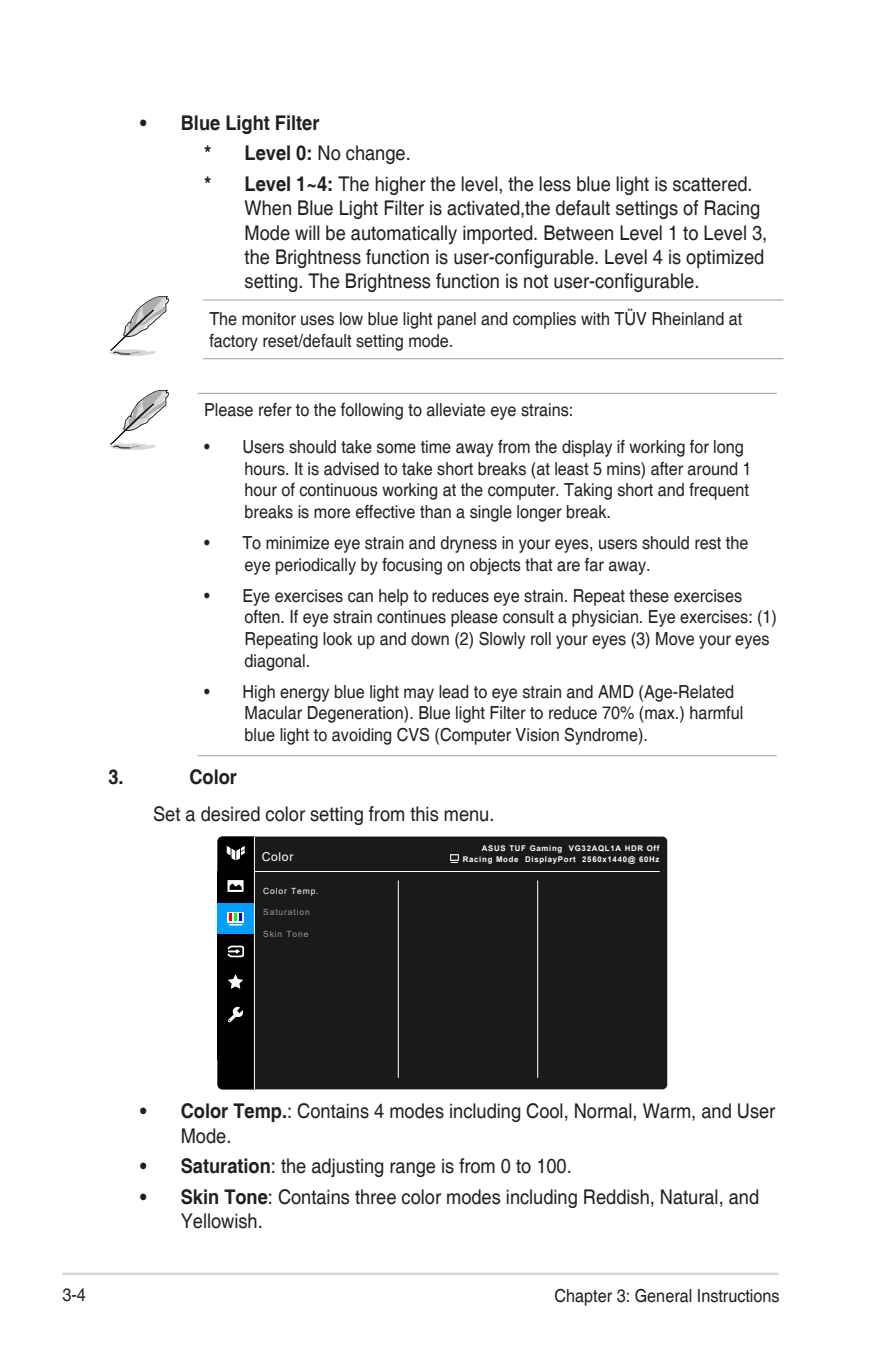
<style>
.page{position:relative;width:893px;height:1346px;background:#fff}
.page>*{position:absolute;margin:0;border:0;box-sizing:border-box;transform-origin:0 0}
.List{font:20.25px/24.3px "Helvetica";color:#231f20;scale:.9 1}
.t1{font:700 20.25px "Helvetica";color:#231f20;scale:.9 1}
.Message{font:18px/21.6px "Helvetica";color:#231f20;scale:.9 1}
.Message_first{font:18px "Helvetica";color:#231f20;scale:.9 1}
.t2{font:12.15px "Arial";letter-spacing:.05em;color:#fff}
.t3{font:8.55px "Arial";letter-spacing:.1em;color:#999}
.t4{font:8.55px "Arial";letter-spacing:.1em;color:#fff}
.t5{font:700 7.88px "Arial";letter-spacing:.09em;color:#fff}
.s1{font-weight:700}
</style>
<div class="page">
<hr style="left:63px;top:1272px;width:715px;height:3px;background:#d1d2d4">
<hr style="left:198px;top:393px;width:579px;height:1px;background:#a8a9ad">
<hr style="left:198px;top:755px;width:579px;height:1px;background:#a8a9ad">
<hr style="left:203px;top:299px;width:580px;height:1px;background:#a8a9ad">
<hr style="left:203px;top:358px;width:580px;height:1px;background:#a8a9ad">
<svg style="left:109px;top:296px;width:60px;height:60px"></svg>
<svg style="left:109px;top:390px;width:60px;height:60px"></svg>
<div style="left:255px;top:836px;width:412px;height:253px;background:#1a1a1a"></div>
<hr style="left:255px;top:871px;width:405px;height:1px;background:#fff">
<hr style="left:398px;top:880px;width:1px;height:198px;background:#fff">
<hr style="left:537px;top:880px;width:1px;height:198px;background:#fff">
<svg style="left:450px;top:854px;width:9px;height:9px"></svg>
<svg style="left:218px;top:836px;width:37px;height:253px"></svg>
<p class="t1" style="left:140px;top:110px;width:201px">• Blue Light Filter</p>
<p class="List" style="left:204px;top:142px;width:231px"><span class="s1">* Level 0:</span> No change.</p>
<p class="List" style="left:245px;top:172px;width:582px;text-indent:-40px"><span class="s1">* Level 1~4:</span> The higher the level, the less blue light is scattered.<br>When Blue Light Filter is activated,the default settings of Racing Mode will be automatically imported. Between Level 1 to Level 3, the Brightness function is user-configurable. Level 4 is optimized setting. The Brightness function is not user-configurable.</p>
<p class="Message" style="left:209px;top:308px;width:594px">The monitor uses low blue light panel and complies with TÜV Rheinland at factory reset/default setting mode.</p>
<p class="Message_first" style="left:204px;top:399px;width:412px">Please refer to the following to alleviate eye strains:</p>
<p class="Message" style="left:245px;top:436px;width:565px;text-indent:-40px">• Users should take some time away from the display if working for long hours. It is advised to take short breaks (at least 5 mins) after around 1 hour of continuous working at the computer. Taking short and frequent breaks is more effective than a single longer break.</p>
<p class="Message" style="left:245px;top:532px;width:561px;text-indent:-40px">• To minimize eye strain and dryness in your eyes, users should rest the eye periodically by focusing on objects that are far away.</p>
<p class="Message" style="left:245px;top:585px;width:593px;text-indent:-40px">• Eye exercises can help to reduces eye strain. Repeat these exercises often. If eye strain continues please consult a physician. Eye exercises: (1)<br>Repeating look up and down (2) Slowly roll your eyes (3) Move your eyes diagonal.</p>
<p class="Message" style="left:245px;top:681px;width:556px;text-indent:-40px">• High energy blue light may lead to eye strain and AMD (Age-Related<br>Macular Degeneration). Blue light Filter to reduce 70% (max.) harmful blue light to avoiding CVS (Computer Vision Syndrome).</p>
<p class="t1" style="left:108px;top:765px;width:18px">3.</p>
<p class="t1" style="left:189px;top:765px;width:54px">Color</p>
<p class="List" style="left:153px;top:803px;width:381px">Set a desired color setting from this menu.</p>
<p class="t5" style="left:482px;top:843px;width:179px">ASUS TUF Gaming VG32AQL1A HDR Off</p>
<p class="t2" style="left:262px;top:848px;width:33px">Color</p>
<p class="t5" style="left:463px;top:853px;width:198px">Racing Mode DisplayPort 2560x1440@ 60Hz</p>
<p class="t4" style="left:263px;top:885px;width:57px">Color Temp.</p>
<p class="t3" style="left:263px;top:906px;width:48px">Saturation</p>
<p class="t3" style="left:263px;top:927px;width:47px">Skin Tone</p>
<p class="List" style="left:181px;top:1100px;width:662px;text-indent:-40px"><span class="s1">• Color Temp.</span>: Contains 4 modes including Cool, Normal, Warm, and User<br>Mode.</p>
<p class="List" style="left:140px;top:1155px;width:481px"><span class="s1">• Saturation</span>: the adjusting range is from 0 to 100.</p>
<p class="List" style="left:181px;top:1185px;width:644px;text-indent:-40px"><span class="s1">• Skin Tone</span>: Contains three color modes including Reddish, Natural, and<br>Yellowish.</p>
<p class="Message" style="left:63px;top:1284px;width:28px">3-4</p>
<p class="Message" style="left:555px;top:1285px;width:252px">Chapter 3: General Instructions</p>
</div>
